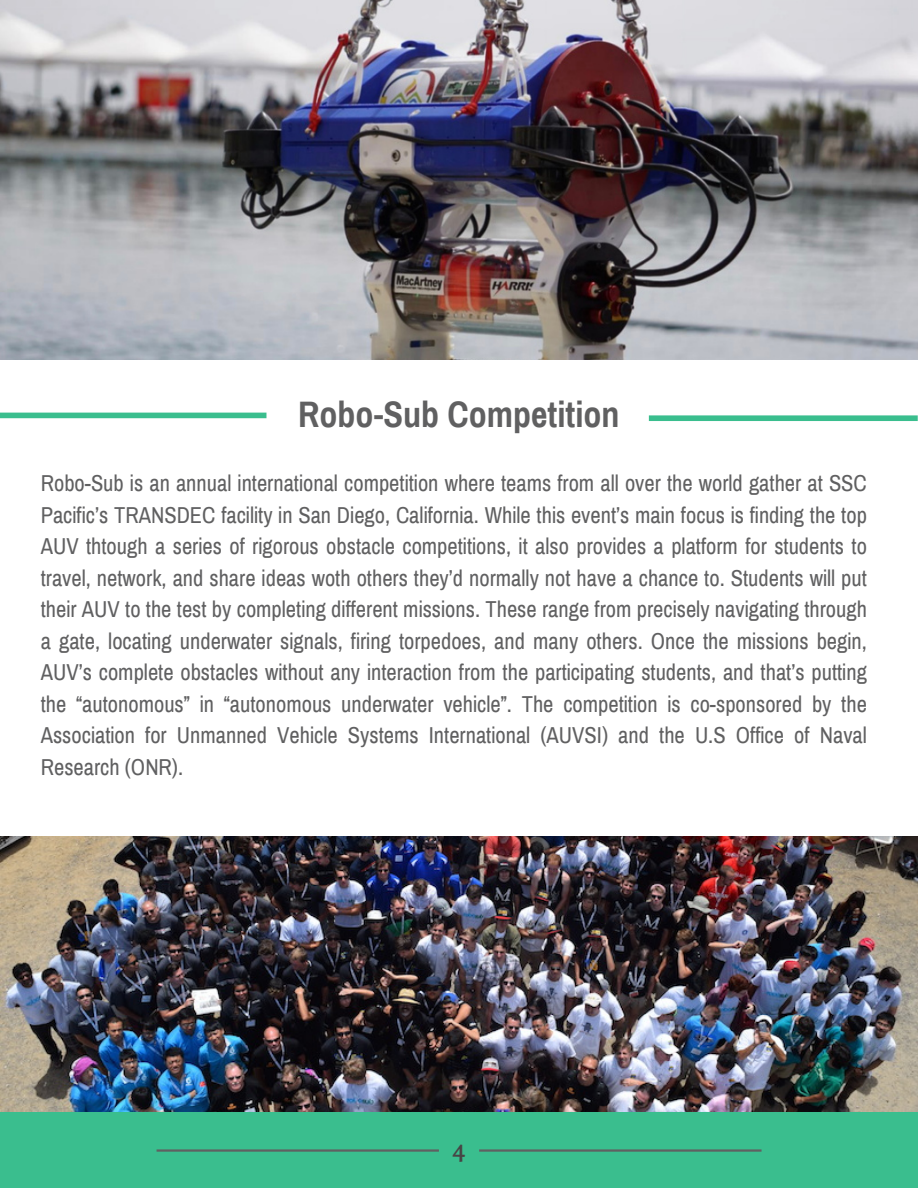
<style>
.page{position:relative;width:918px;height:1188px;background:#fff}
.page>*{position:absolute;margin:0;border:0;box-sizing:border-box;transform-origin:0 0}
.t1{font:700 36px "Archivo Narrow";color:#606061}
.t2{font:500 28.5px "Alegreya";color:#474545}
.t3{font:22.5px/31.5px "Archivo Narrow";color:#606061;text-align:justify}
</style>
<div class="page">
<div style="left:0;top:1111px;width:918px;height:77px;background:#3abe8e"></div>
<hr style="left:479px;top:1149px;width:283px;height:3px;background:#606061">
<hr style="left:157px;top:1149px;width:282px;height:3px;background:#606061">
<img style="left:0;top:0;width:918px;height:360px">
<div style="left:649px;top:415px;width:269px;height:6px;background:#3abe8e"></div>
<div style="left:0;top:413px;width:266px;height:5px;background:#3abe8e"></div>
<img style="left:0;top:837px;width:918px;height:274px">
<p class="t1" style="left:298px;top:395px;width:323px">Robo-Sub Competition</p>
<p class="t3" style="left:41px;top:468px;width:828px">Robo-Sub is an annual international competition where teams from all over the world gather at SSC Pacific’s TRANSDEC facility in San Diego, California. While this event’s main focus is finding the top AUV thtough a series of rigorous obstacle competitions, it also provides a platform for students to travel, network, and share ideas woth others they’d normally not have a chance to. Students will put their AUV to the test by completing different missions. These range from precisely navigating through a gate, locating underwater signals, firing torpedoes, and many others. Once the missions begin, AUV’s complete obstacles without any interaction from the participating students, and that’s putting the “autonomous” in “autonomous underwater vehicle”. The competition is co-sponsored by the Association for Unmanned Vehicle Systems International (AUVSI) and the U.S Office of Naval Research (ONR).</p>
<p class="t2" style="left:452px;top:1130px;width:15px">4</p>
</div>
